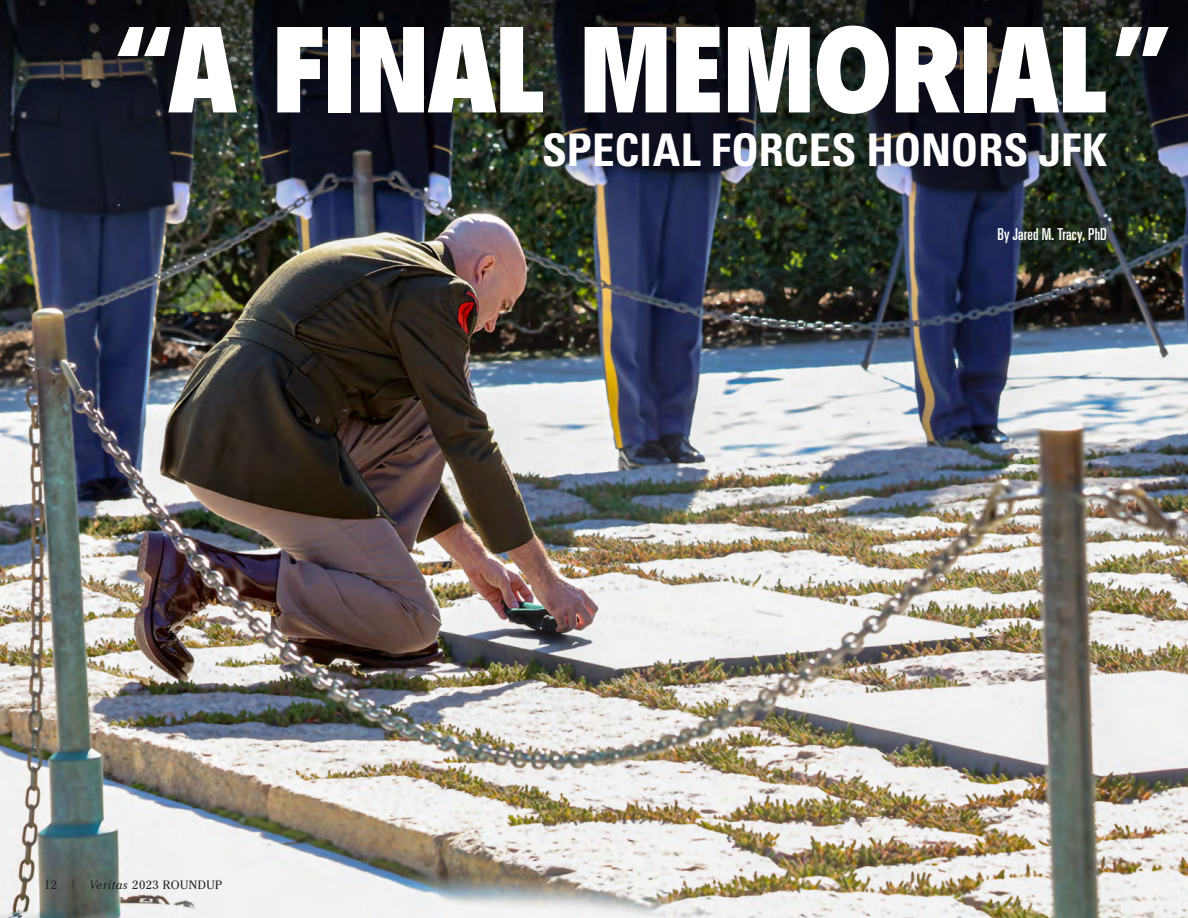
<style>
.page{position:relative;width:1188px;height:918px;background:#fff}
.page>*{position:absolute;margin:0;border:0;box-sizing:border-box;transform-origin:0 0}
.t1{font:900 condensed 120px "Flyer LT Std";letter-spacing:-.005em;color:#fff}
.t2{font:700 condensed 45px "Univers LT Std";color:#fff}
.t3{font:ultra-condensed 16.5px "Univers LT Std";letter-spacing:.01em;color:#fff}
.t4{font:12px "Cheltenham Std";letter-spacing:.04em;color:#231f20}
.s1{font-style:italic}
</style>
<div class="page">
<img style="left:0;top:0;width:1188px;height:918px">
<h1 class="t1" style="left:114px;top:-1px;width:1060px">“A FINAL MEMORIAL”</h1>
<h1 class="t2" style="left:542px;top:123px;width:566px">SPECIAL FORCES HONORS JFK</h1>
<p class="t4" style="left:44px;top:878px;width:180px">12 | <span class="s1">Veritas</span> 2023 ROUNDUP</p>
<h1 class="t3" style="left:998px;top:225px;width:111px">By Jared M. Tracy, PhD</h1>
</div>
